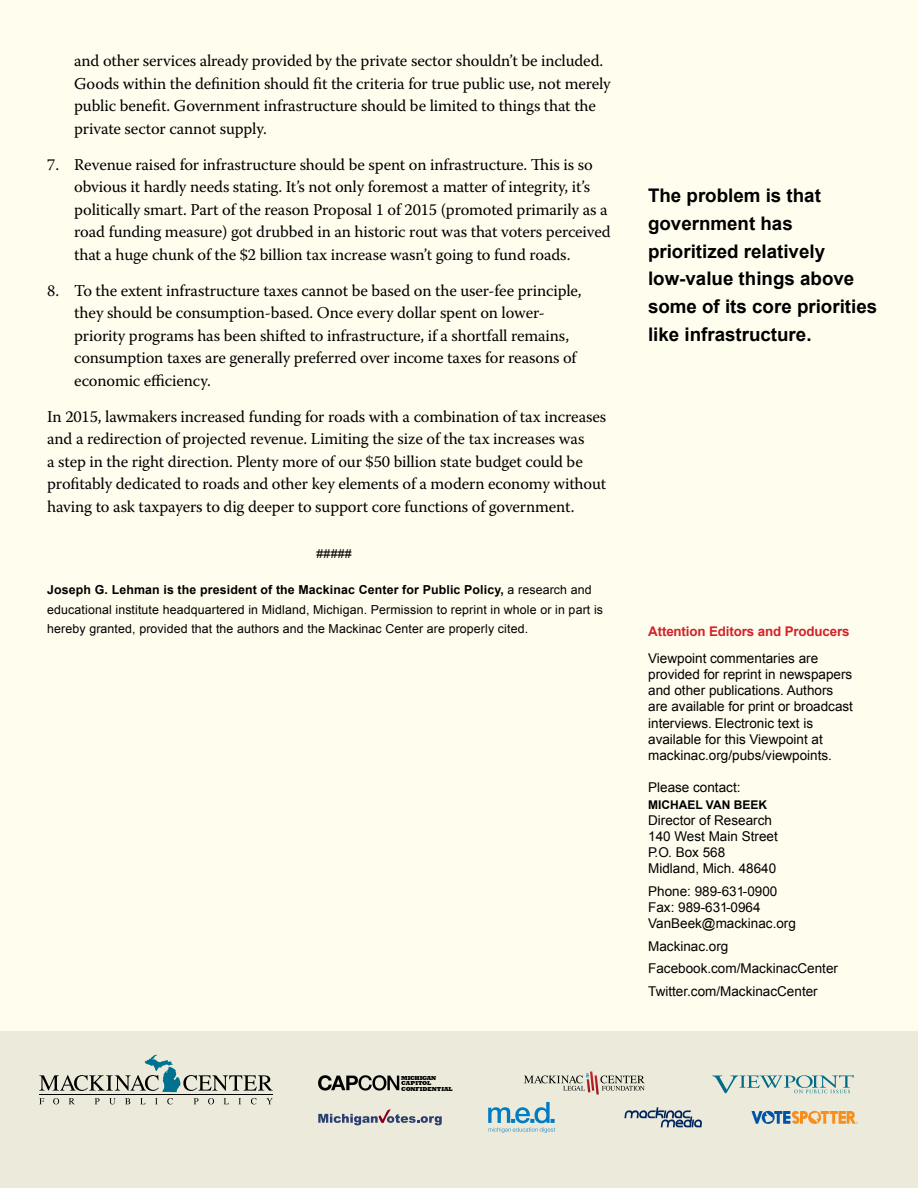
<style>
.page{position:relative;width:918px;height:1188px;background:#fffdee}
.page>*{position:absolute;margin:0;border:0;box-sizing:border-box;transform-origin:0 0}
.t1{font:700 18.75px/27.8px "Arial";color:#000}
.t2{font:16.5px/22.5px "Warnock Pro";letter-spacing:-.01em;color:#000}
.t3{font:13.5px/16.2px "Arial";color:#000}
.t4{font:700 13.35px "Arial";letter-spacing:-.01em;color:#d2232a}
.t5{font:12.3px/19.5px "Arial";letter-spacing:.01em;color:#000}
.t6{font:700 12px "Arial";color:#000}
.t7{font:800 6px/5.2px "Rockwell";color:#000}
.s1{font-weight:700}
</style>
<div class="page">
<div style="left:0;top:1031px;width:918px;height:157px;background:#ebeadb"></div>
<svg style="left:318px;top:1109px;width:124px;height:16px"></svg>
<svg style="left:712px;top:1075px;width:142px;height:18px"></svg>
<svg style="left:624px;top:1107px;width:78px;height:20px"></svg>
<svg style="left:524px;top:1072px;width:121px;height:22px"></svg>
<svg style="left:318px;top:1075px;width:81px;height:16px"></svg>
<svg style="left:488px;top:1102px;width:67px;height:31px"></svg>
<svg style="left:39px;top:1098px;width:5px;height:6px"></svg>
<svg style="left:53px;top:1098px;width:6px;height:6px"></svg>
<svg style="left:69px;top:1098px;width:5px;height:6px"></svg>
<svg style="left:95px;top:1098px;width:5px;height:6px"></svg>
<svg style="left:109px;top:1098px;width:7px;height:6px"></svg>
<svg style="left:125px;top:1098px;width:5px;height:6px"></svg>
<svg style="left:140px;top:1098px;width:6px;height:6px"></svg>
<svg style="left:155px;top:1098px;width:3px;height:6px"></svg>
<svg style="left:167px;top:1098px;width:6px;height:6px"></svg>
<svg style="left:194px;top:1098px;width:5px;height:6px"></svg>
<svg style="left:208px;top:1098px;width:6px;height:6px"></svg>
<svg style="left:224px;top:1098px;width:5px;height:6px"></svg>
<svg style="left:238px;top:1098px;width:3px;height:6px"></svg>
<svg style="left:251px;top:1098px;width:5px;height:6px"></svg>
<svg style="left:267px;top:1098px;width:6px;height:6px"></svg>
<hr style="left:39px;top:1094px;width:234px;height:1px;background:#000">
<svg style="left:39px;top:1055px;width:234px;height:37px"></svg>
<svg style="left:752px;top:1111px;width:106px;height:13px"></svg>
<p class="t2" style="left:74px;top:49px;width:538px">and other services already provided by the private sector shouldn’t be included.<br>Goods within the definition should fit the criteria for true public use, not merely public benefit. Government infrastructure should be limited to things that the private sector cannot supply.</p>
<p class="t2" style="left:74px;top:153px;width:538px;text-indent:-27px">7. Revenue raised for infrastructure should be spent on infrastructure. This is so obvious it hardly needs stating. It’s not only foremost a matter of integrity, it’s politically smart. Part of the reason Proposal 1 of 2015 (promoted primarily as a road funding measure) got drubbed in an historic rout was that voters perceived that a huge chunk of the $2 billion tax increase wasn’t going to fund roads.</p>
<p class="t2" style="left:74px;top:279px;width:509px;text-indent:-27px">8. To the extent infrastructure taxes cannot be based on the user-fee principle, they should be consumption-based. Once every dollar spent on lower&shy;priority programs has been shifted to infrastructure, if a shortfall remains, consumption taxes are generally preferred over income taxes for reasons of economic efficiency.</p>
<p class="t2" style="left:47px;top:405px;width:561px">In 2015, lawmakers increased funding for roads with a combination of tax increases and a redirection of projected revenue. Limiting the size of the tax increases was<br>a step in the right direction. Plenty more of our $50 billion state budget could be profitably dedicated to roads and other key elements of a modern economy without having to ask taxpayers to dig deeper to support core functions of government.</p>
<p class="t5" style="left:316px;top:544px;width:37px">#####</p>
<p class="t5" style="left:47px;top:580px;width:557px"><span class="s1">Joseph G. Lehman is the president of the Mackinac Center for Public Policy,</span> a research and educational institute headquartered in Midland, Michigan. Permission to reprint in whole or in part is hereby granted, provided that the authors and the Mackinac Center are properly cited.</p>
<p class="t7" style="left:401px;top:1075px;width:53px">MICHIGAN<br>CAPITOL<br>CONFIDENTIAL</p>
<p class="t1" style="left:648px;top:182px;width:231px">The problem is that government has prioritized relatively low-value things above some of its core priorities like infrastructure.</p>
<p class="t4" style="left:648px;top:622px;width:203px">Attention Editors and Producers</p>
<p class="t3" style="left:648px;top:650px;width:206px">Viewpoint commentaries are provided for reprint in newspapers and other publications. Authors are available for print or broadcast interviews. Electronic text is available for this Viewpoint at mackinac.org/pubs/viewpoints.</p>
<p class="t3" style="left:648px;top:780px;width:94px">Please contact:</p>
<p class="t6" style="left:648px;top:796px;width:120px">MICHAEL VAN BEEK</p>
<p class="t3" style="left:648px;top:812px;width:131px">Director of Research<br>140 West Main Street<br>P.O. Box 568<br>Midland, Mich. 48640</p>
<p class="t3" style="left:648px;top:883px;width:149px">Phone: 989-631-0900<br>Fax: 989-631-0964<br>VanBeek@mackinac.org</p>
<p class="t3" style="left:648px;top:935px;width:191px;line-height:22.5px">Mackinac.org<br>Facebook.com/MackinacCenter<br>Twitter.com/MackinacCenter</p>
</div>
